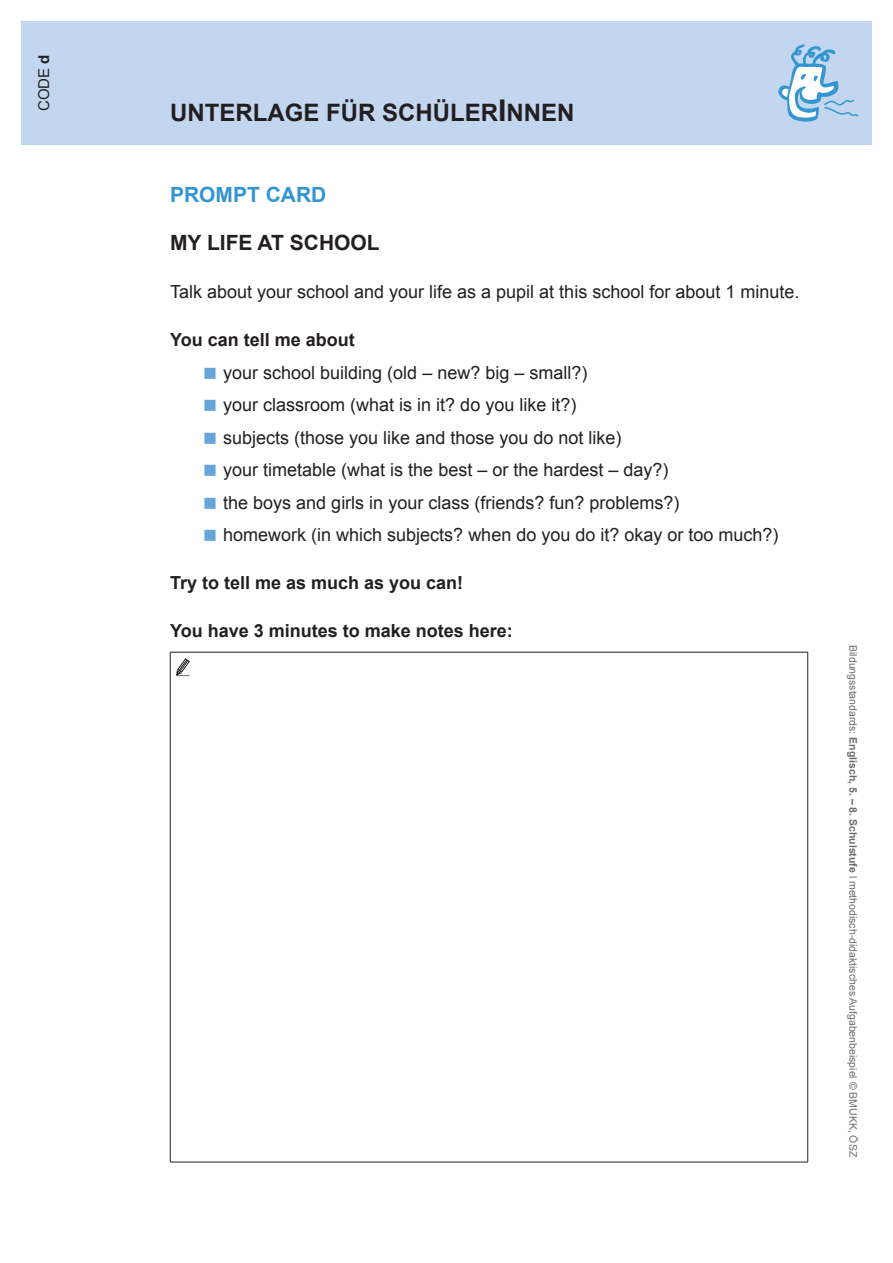
<style>
.page{position:relative;width:893px;height:1263px;background:#fff}
.page>*{position:absolute;margin:0;border:0;box-sizing:border-box;transform-origin:0 0}
.t1{font:700 24px "Arial";color:#231f20}
.t2{font:700 21px "Arial";color:#231f20}
.t3{font:700 21px "Arial";color:#3495d1}
.t4{font:18px "Arial";color:#231f20}
.t5{font:700 18px "Arial";color:#231f20}
.t6{font:15px "Arial";color:#231f20}
.t7{font:10.5px "Arial";color:#6c6d70}
.s1{font-weight:700}
.s2{font-size:30px}
.s3{color:#65a5d9}
</style>
<div class="page">
<div style="left:21px;top:21px;width:851px;height:124px;background:#c2d7ef"></div>
<svg style="left:778px;top:44px;width:81px;height:78px"></svg>
<hr style="left:170px;top:652px;width:638px;height:1px;background:#231f20">
<hr style="left:170px;top:652px;width:1px;height:510px;background:#231f20">
<hr style="left:807px;top:652px;width:1px;height:510px;background:#231f20">
<hr style="left:170px;top:1162px;width:638px;height:1px;background:#231f20">
<svg style="left:176px;top:658px;width:14px;height:19px"></svg>
<p class="t6" style="left:34px;top:111px;width:58px;rotate:-90deg">CODE <span class="s1">d</span></p>
<h1 class="t1" style="left:170px;top:97px;width:406px">UNTERLAGE FÜR SCHÜLER<span class="s2">I</span>NNEN</h1>
<p class="t3" style="left:170px;top:181px;width:158px">PROMPT CARD</p>
<p class="t2" style="left:170px;top:229px;width:211px">MY LIFE AT SCHOOL</p>
<p class="t4" style="left:170px;top:280px;width:631px">Talk about your school and your life as a pupil at this school for about 1 minute.</p>
<p class="t5" style="left:170px;top:328px;width:186px">You can tell me about</p>
<p class="t4" style="left:204px;top:361px;width:385px"><span class="s3">■</span> your school building (old – new? big – small?)</p>
<p class="t4" style="left:204px;top:393px;width:374px"><span class="s3">■</span> your classroom (what is in it? do you like it?)</p>
<p class="t4" style="left:204px;top:426px;width:419px"><span class="s3">■</span> subjects (those you like and those you do not like)</p>
<p class="t4" style="left:204px;top:458px;width:466px"><span class="s3">■</span> your timetable (what is the best – or the hardest – day?)</p>
<p class="t4" style="left:204px;top:491px;width:477px"><span class="s3">■</span> the boys and girls in your class (friends? fun? problems?)</p>
<p class="t4" style="left:204px;top:523px;width:576px"><span class="s3">■</span> homework (in which subjects? when do you do it? okay or too much?)</p>
<p class="t5" style="left:170px;top:571px;width:295px">Try to tell me as much as you can!</p>
<p class="t5" style="left:170px;top:619px;width:344px">You have 3 minutes to make notes here:</p>
<p class="t7" style="left:860px;top:645px;width:513px;rotate:90deg">Bildungsstandards: <span class="s1">Englisch, 5. – 8. Schulstufe</span> l methodisch-didaktisches Aufgabenbeispiel © BMUKK, ÖSZ</p>
</div>
